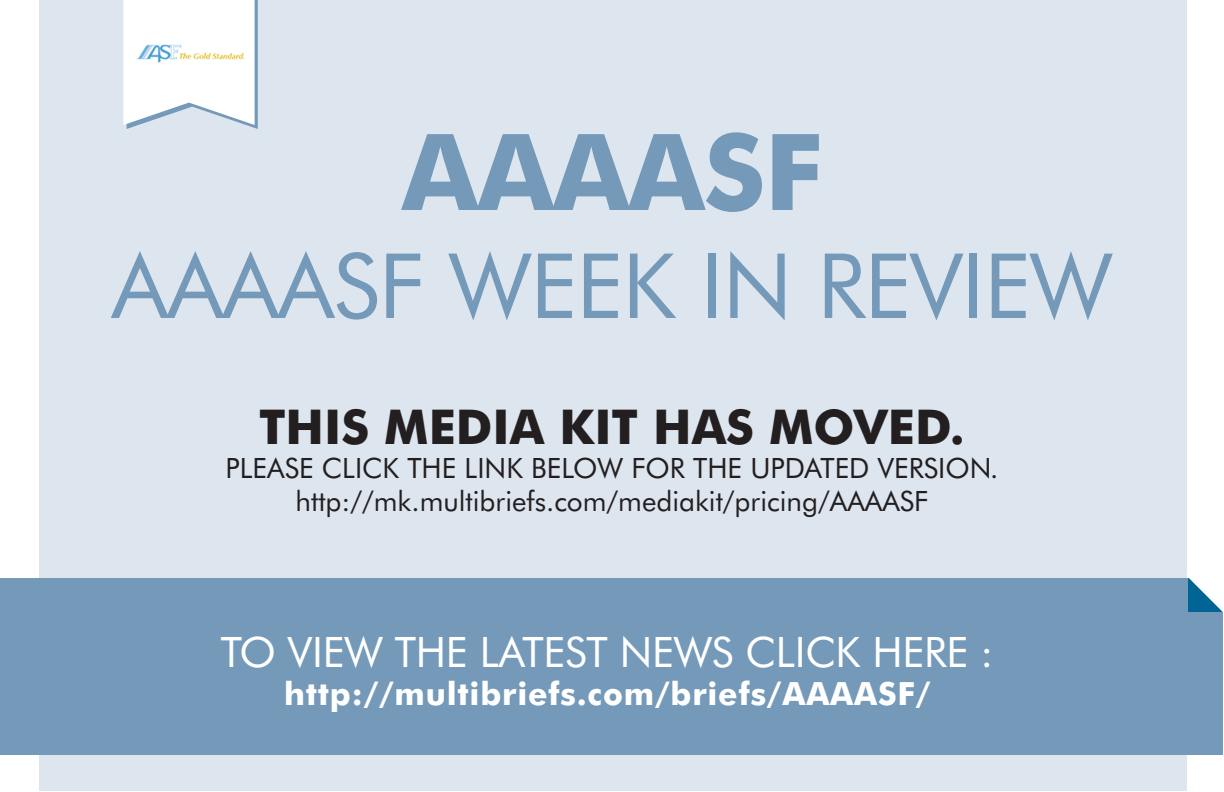
<style>
.page{position:relative;width:1224px;height:792px;background:#fff}
.page>*{position:absolute;margin:0;border:0;box-sizing:border-box;transform-origin:0 0}
.t1{font:700 106px "Futura BT";letter-spacing:-.01em;color:#7499b9}
.t2{font:90px "Futura BT";letter-spacing:-.01em;color:#7499b9}
.t3{font:700 48px "Futura BT";color:#231f20}
.t4{font:42px "Futura BT";letter-spacing:-.005em;color:#fff}
.t5{font:700 32px "Futura BT";letter-spacing:.025em;color:#fff}
.t6{font:28px/33.6px "Futura BT";color:#231f20;text-align:center}
</style>
<div class="page">
<div style="left:39px;top:0;width:1148px;height:791px;background:#dde5ee"></div>
<svg style="left:123px;top:0;width:135px;height:129px"></svg>
<div style="left:0;top:578px;width:1222px;height:177px;background:#7499b9"></div>
<svg style="left:1186px;top:575px;width:37px;height:38px"></svg>
<img style="left:131px;top:12px;width:118px;height:81px">
<h1 class="t1" style="left:402px;top:108px;width:422px">AAAASF</h1>
<h2 class="t2" style="left:112px;top:231px;width:1003px">AAAASF WEEK IN REVIEW</h2>
<h3 class="t3" style="left:259px;top:398px;width:707px">This media kit has moved.</h3>
<p class="t6" style="left:226px;top:451px;width:774px">PLEASE CLICK THE LINK BELOW FOR THE UPDATED VERSION.<br>HTTP://MK.MULTIBRIEFS.COM/MEDIAKIT/PRICING/AAAASF</p>
<h3 class="t4" style="left:221px;top:626px;width:775px">TO VIEW THE LATEST NEWS CLICK HERE :</h3>
<p class="t5" style="left:284px;top:674px;width:648px">http://multibriefs.com/briefs/AAAASF/</p>
</div>
